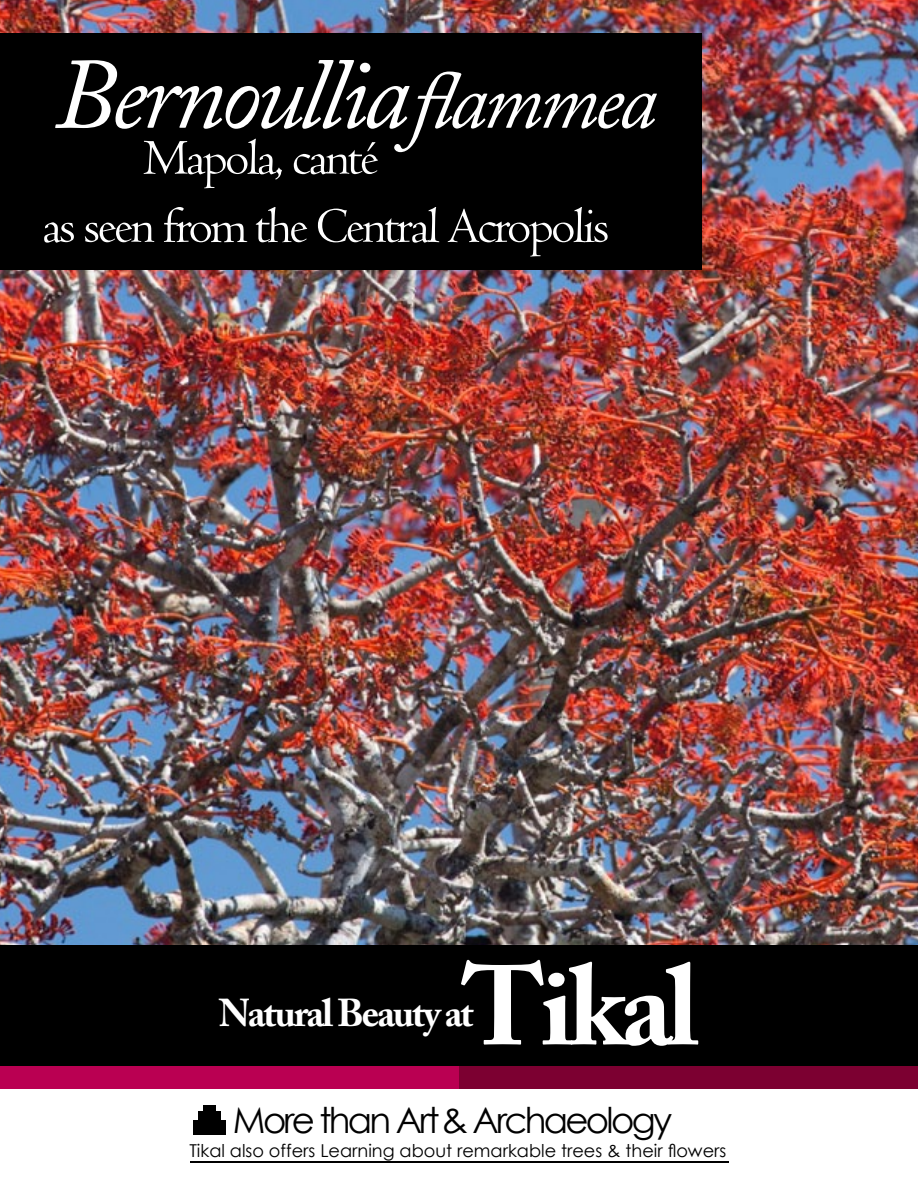
<style>
.page{position:relative;width:918px;height:1188px;background:#fff}
.page>*{position:absolute;margin:0;border:0;box-sizing:border-box;transform-origin:0 0}
.t1{font:700 111.9px "Adobe Caslon Pro";letter-spacing:-.05em;color:#fff}
.t2{font:italic 100.35px "Adobe Caslon Pro";letter-spacing:-.05em;color:#fff}
.t3{font:52.05px "Centaur";letter-spacing:-.05em;color:#fff}
.t4{font:700 38.55px "Adobe Caslon Pro";letter-spacing:-.05em;color:#fff}
.t5{font:35.7px "Century Gothic";letter-spacing:-.075em;color:#000}
.t6{font:17.7px "Century Gothic";color:#000}
.s1{font-size:82.05px}
</style>
<div class="page">
<img style="left:0;top:0;width:918px;height:955px">
<div style="left:1px;top:945px;width:917px;height:131px;background:#000"></div>
<div style="left:0;top:1066px;width:918px;height:23px;background:#7c0031"></div>
<div style="left:0;top:1066px;width:459px;height:23px;background:#ba0052"></div>
<div style="left:1px;top:34px;width:701px;height:236px;background:#000"></div>
<hr style="left:190px;top:1161px;width:539px;height:2px;background:#000">
<div style="left:203px;top:1105px;width:8px;height:15px;background:#000"></div>
<div style="left:198px;top:1112px;width:13px;height:14px;background:#000"></div>
<div style="left:193px;top:1121px;width:18px;height:14px;background:#000"></div>
<div style="left:208px;top:1105px;width:8px;height:15px;background:#000"></div>
<div style="left:208px;top:1112px;width:13px;height:14px;background:#000"></div>
<div style="left:208px;top:1121px;width:18px;height:14px;background:#000"></div>
<h2 class="t2" style="left:54px;top:34px;width:604px">Bernoullia<span class="s1">flammea</span></h2>
<h3 class="t3" style="left:143px;top:126px;width:238px">Mapola, canté</h3>
<h3 class="t3" style="left:42px;top:195px;width:569px">as seen from the Central Acropolis</h3>
<h1 class="t1" style="left:462px;top:940px;width:239px">Tikal</h1>
<h3 class="t4" style="left:219px;top:990px;width:256px">Natural Beauty at</h3>
<h3 class="t5" style="left:233px;top:1095px;width:441px">More than Art&amp; Archaeology</h3>
<p class="t6" style="left:189px;top:1138px;width:539px">Tikal also offers Learning about remarkable trees &amp; their flowers</p>
</div>
